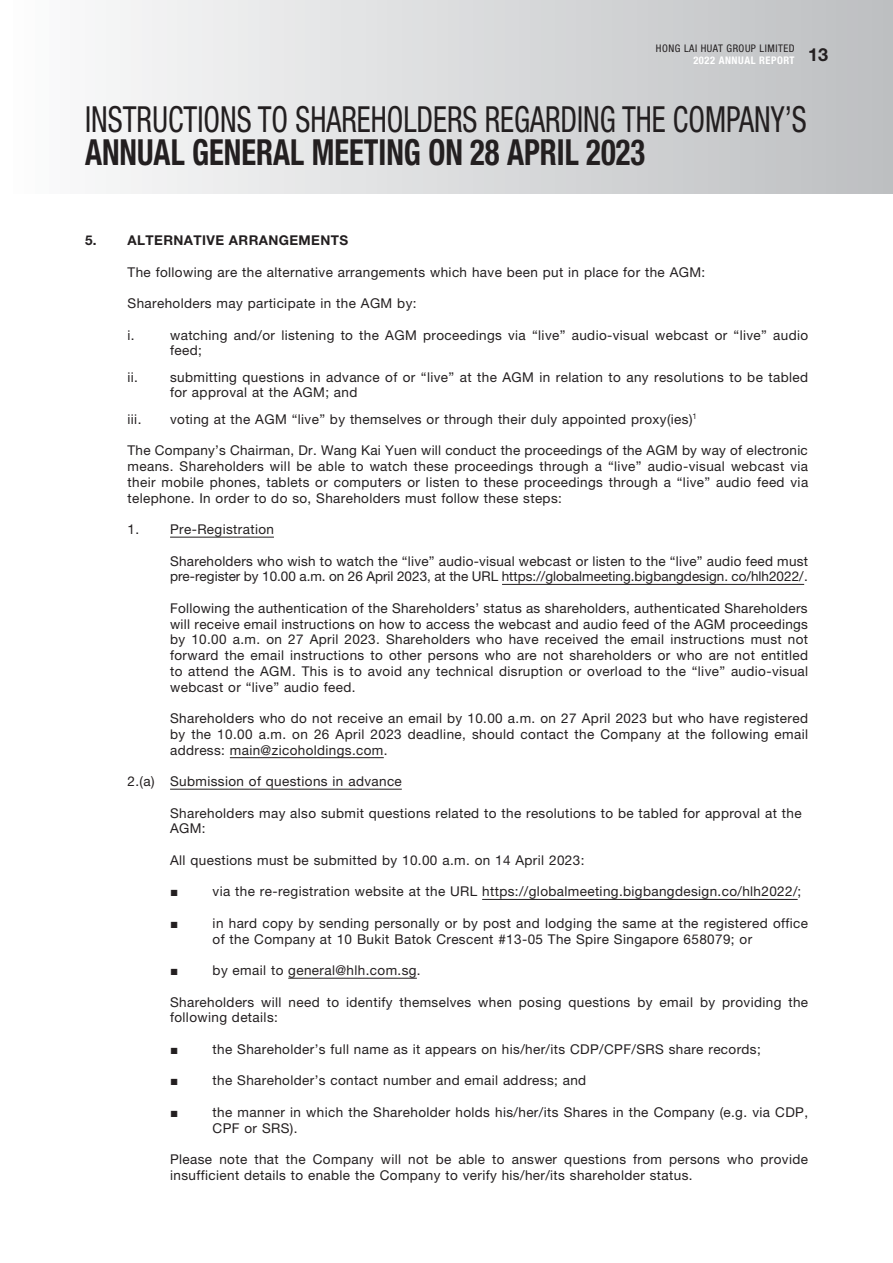
<style>
.page{position:relative;width:893px;height:1263px;background:#fff}
.page>*{position:absolute;margin:0;border:0;box-sizing:border-box;transform-origin:0 0}
.t1{font:condensed 36px "Helvetica Neue LT Std";color:#231f20;scale:.83 1}
.t2{font:700 condensed 36px "Helvetica Neue LT Std";color:#231f20;scale:.85 1}
.t3{font:13.5px/15.8px "Helvetica Neue LT Std";letter-spacing:.03em;color:#231f20}
.t4{font:700 13.5px "Helvetica Neue LT Std";letter-spacing:.03em;color:#231f20}
.t5{font:13.5px "Times New Roman";color:#231f20}
.t6{font:condensed 10.5px/12px "Helvetica Neue LT Std";letter-spacing:.05em;color:#231f20}
.s1{font-weight:700;color:#fff}
</style>
<div class="page">
<hr style="left:170px;top:537px;width:104px;height:1px;background:#231f20">
<hr style="left:502px;top:584px;width:302px;height:1px;background:#231f20">
<hr style="left:230px;top:757px;width:154px;height:1px;background:#231f20">
<hr style="left:170px;top:789px;width:232px;height:1px;background:#231f20">
<hr style="left:482px;top:899px;width:316px;height:1px;background:#231f20">
<hr style="left:288px;top:978px;width:129px;height:1px;background:#231f20">
<div style="left:0;top:0;width:893px;height:193px;background:linear-gradient(to right,#fdfdfd,#bdbfc1)"></div>
<p class="t6" style="left:693px;top:42px;width:136px;text-indent:-37px">HONG LAI HUAT GROUP LIMITED<br><span class="s1">2022 ANNUAL REPORT</span> <sup>13</sup></p>
<h1 class="t1" style="left:85px;top:98px;width:871px">INSTRUCTIONS TO SHAREHOLDERS REGARDING THE COMPANY’S</h1>
<h1 class="t2" style="left:85px;top:130px;width:660px">ANNUAL GENERAL MEETING ON 28 APRIL 2023</h1>
<p class="t4" style="left:85px;top:232px;width:265px">5. ALTERNATIVE ARRANGEMENTS</p>
<p class="t3" style="left:128px;top:264px;width:579px">The following are the alternative arrangements which have been put in place for the AGM:</p>
<p class="t3" style="left:128px;top:295px;width:290px">Shareholders may participate in the AGM by:</p>
<p class="t3" style="left:128px;top:327px;width:9px">i.</p>
<p class="t3" style="left:170px;top:327px;width:640px">watching and/or listening to the AGM proceedings via “live” audio-visual webcast or “live” audio feed;</p>
<p class="t3" style="left:170px;top:369px;width:639px;text-indent:-43px">ii. submitting questions in advance of or “live” at the AGM in relation to any resolutions to be tabled for approval at the AGM; and</p>
<p class="t3" style="left:128px;top:411px;width:15px">iii.</p>
<p class="t3" style="left:170px;top:411px;width:528px">voting at the AGM “live” by themselves or through their duly appointed proxy(ies)<sup>1</sup></p>
<p class="t3" style="left:128px;top:442px;width:682px;text-align:justify">The Company’s Chairman, Dr. Wang Kai Yuen will conduct the proceedings of the AGM by way of electronic means. Shareholders will be able to watch these proceedings through a “live” audio-visual webcast via their mobile phones, tablets or computers or listen to these proceedings through a “live” audio feed via telephone. In order to do so, Shareholders must follow these steps:</p>
<p class="t3" style="left:128px;top:521px;width:148px">1. Pre-Registration</p>
<p class="t3" style="left:170px;top:553px;width:639px">Shareholders who wish to watch the “live” audio-visual webcast or listen to the “live” audio feed must pre-register by 10.00 a.m. on 26 April 2023, at the URL https://globalmeeting.bigbangdesign. co/hlh2022/.</p>
<p class="t3" style="left:170px;top:600px;width:640px;text-align:justify">Following the authentication of the Shareholders’ status as shareholders, authenticated Shareholders will receive email instructions on how to access the webcast and audio feed of the AGM proceedings by 10.00 a.m. on 27 April 2023. Shareholders who have received the email instructions must not forward the email instructions to other persons who are not shareholders or who are not entitled to attend the AGM. This is to avoid any technical disruption or overload to the “live” audio-visual webcast or “live” audio feed.</p>
<p class="t3" style="left:170px;top:710px;width:639px;text-align:justify">Shareholders who do not receive an email by 10.00 a.m. on 27 April 2023 but who have registered by the 10.00 a.m. on 26 April 2023 deadline, should contact the Company at the following email address: main@zicoholdings.com.</p>
<p class="t3" style="left:128px;top:773px;width:276px">2.(a) Submission of questions in advance</p>
<p class="t3" style="left:170px;top:805px;width:633px">Shareholders may also submit questions related to the resolutions to be tabled for approval at the<br>AGM:</p>
<p class="t3" style="left:170px;top:852px;width:416px">All questions must be submitted by 10.00 a.m. on 14 April 2023:</p>
<p class="t5" style="left:170px;top:882px;width:10px">■</p>
<p class="t3" style="left:213px;top:883px;width:590px">via the re-registration website at the URL https://globalmeeting.bigbangdesign.co/hlh2022/;</p>
<p class="t5" style="left:170px;top:914px;width:10px">■</p>
<p class="t3" style="left:213px;top:915px;width:597px">in hard copy by sending personally or by post and lodging the same at the registered office of the Company at 10 Bukit Batok Crescent #13-05 The Spire Singapore 658079; or</p>
<p class="t5" style="left:170px;top:961px;width:10px">■</p>
<p class="t3" style="left:213px;top:962px;width:209px">by email to general@hlh.com.sg.</p>
<p class="t3" style="left:170px;top:994px;width:640px">Shareholders will need to identify themselves when posing questions by email by providing the following details:</p>
<p class="t5" style="left:170px;top:1040px;width:10px">■</p>
<p class="t3" style="left:213px;top:1041px;width:550px">the Shareholder’s full name as it appears on his/her/its CDP/CPF/SRS share records;</p>
<p class="t5" style="left:170px;top:1071px;width:10px">■</p>
<p class="t3" style="left:213px;top:1072px;width:375px">the Shareholder’s contact number and email address; and</p>
<p class="t5" style="left:170px;top:1103px;width:10px">■</p>
<p class="t3" style="left:213px;top:1104px;width:597px">the manner in which the Shareholder holds his/her/its Shares in the Company (e.g. via CDP,<br>CPF or SRS).</p>
<p class="t3" style="left:170px;top:1151px;width:639px">Please note that the Company will not be able to answer questions from persons who provide insufficient details to enable the Company to verify his/her/its shareholder status.</p>
</div>
